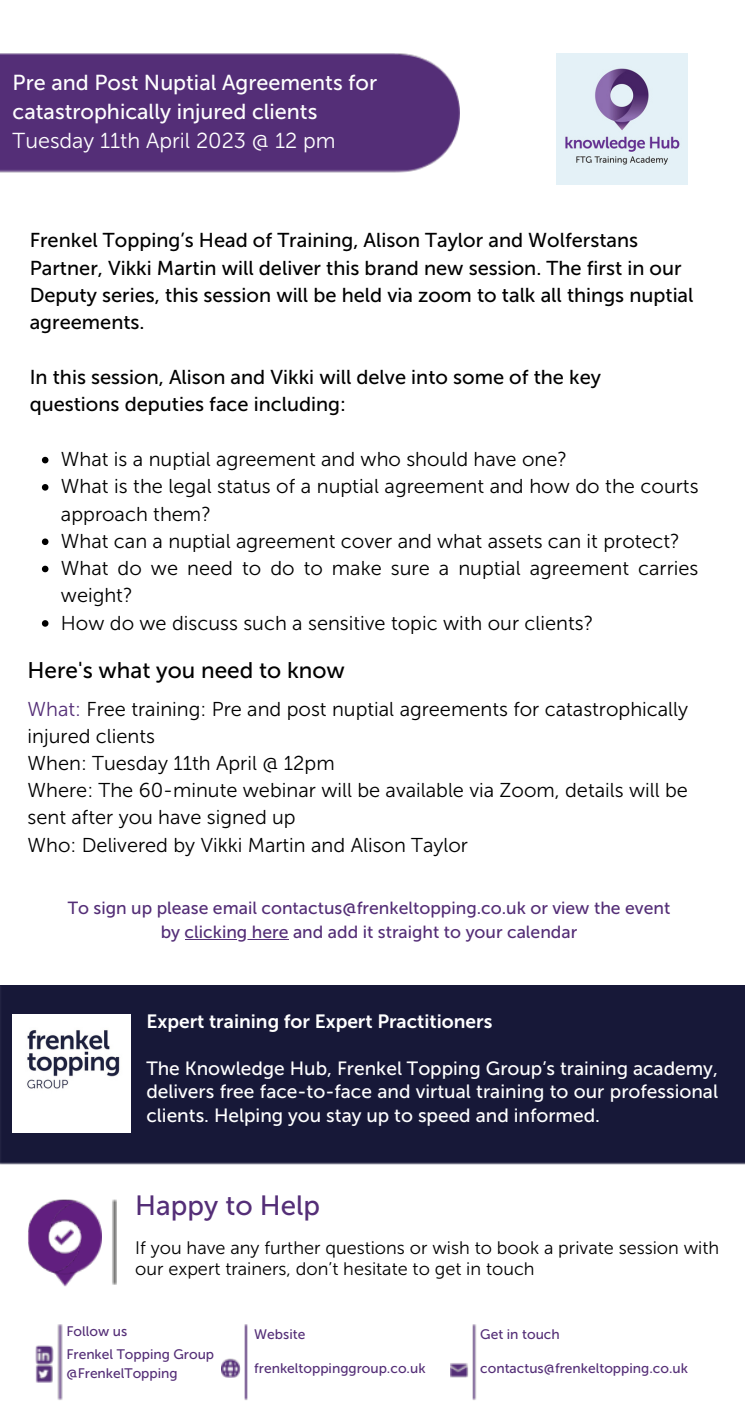
<style>
.page{position:relative;width:745px;height:1418px;background:#fff}
.page>*{position:absolute;margin:0;border:0;box-sizing:border-box;transform-origin:0 0}
.t1{font:27.75px "Museo Sans 500";color:#542e77}
.t2{font:22.5px "Museo Sans 500";color:#000}
.t3{font:21.62px/29.1px "Museo Sans 500";color:#fff}
.t4{font:21.62px "Museo Sans 300";color:#fff}
.t5{font:20px/27.2px "Museo Sans 300";color:#000}
.t6{font:20px/27.2px "Museo Sans 500";color:#000}
.t7{font:19.12px/23.5px "Museo Sans 500";color:#fff;text-align:justify}
.t8{font:19.12px "Museo Sans 700";color:#fff}
.t9{font:18.12px/21.6px "Museo Sans 300";color:#000}
.t10{font:17.5px/24.4px "Museo Sans 500";color:#542e77;text-align:center}
.t11{font:13.75px/18.8px "Museo Sans 500";color:#542e77}
.s1{color:#542e77}
</style>
<div class="page">
<div style="left:0;top:54px;width:459px;height:118px;background:#542e77"></div>
<img style="left:556px;top:53px;width:131px;height:131px">
<img style="left:58px;top:1324px;width:4px;height:76px">
<img style="left:35px;top:1345px;width:19px;height:37px">
<svg style="left:38px;top:1368px;width:12px;height:11px"></svg>
<img style="left:244px;top:1324px;width:4px;height:76px">
<img style="left:221px;top:1358px;width:19px;height:19px">
<div style="left:0;top:985px;width:744px;height:179px;background:#171838"></div>
<img style="left:472px;top:1324px;width:4px;height:76px">
<img style="left:450px;top:1363px;width:18px;height:2px">
<img style="left:450px;top:1365px;width:18px;height:12px">
<img style="left:13px;top:1014px;width:118px;height:118px">
<img style="left:54px;top:1274px;width:22px;height:12px">
<img style="left:53px;top:1202px;width:48px;height:72px">
<img style="left:28px;top:1199px;width:53px;height:74px">
<img style="left:54px;top:1228px;width:20px;height:18px">
<img style="left:112px;top:1199px;width:4px;height:85px">
<svg style="left:42px;top:457px;width:6px;height:6px"></svg>
<svg style="left:42px;top:484px;width:6px;height:6px"></svg>
<svg style="left:42px;top:538px;width:6px;height:7px"></svg>
<svg style="left:42px;top:566px;width:6px;height:6px"></svg>
<svg style="left:42px;top:620px;width:6px;height:6px"></svg>
<hr style="left:184px;top:939px;width:104px;height:1px;background:#542e77">
<p class="t3" style="left:13px;top:68px;width:366px">Pre and Post Nuptial Agreements for catastrophically injured clients</p>
<p class="t4" style="left:13px;top:128px;width:324px">Tuesday 11th April 2023 @ 12 pm</p>
<p class="t6" style="left:30px;top:227px;width:665px">Frenkel Topping’s Head of Training, Alison Taylor and Wolferstans Partner, Vikki Martin will deliver this brand new session. The first in our Deputy series, this session will be held via zoom to talk all things nuptial agreements.</p>
<p class="t6" style="left:30px;top:363px;width:572px">In this session, Alison and Vikki will delve into some of the key questions deputies face including:</p>
<p class="t5" style="left:61px;top:446px;width:639px">What is a nuptial agreement and who should have one?<br>What is the legal status of a nuptial agreement and how do the courts approach them?<br>What can a nuptial agreement cover and what assets can it protect?<br>What do we need to do to make sure a nuptial agreement carries weight?<br>How do we discuss such a sensitive topic with our clients?</p>
<p class="t2" style="left:28px;top:657px;width:319px">Here's what you need to know</p>
<p class="t5" style="left:28px;top:695px;width:662px"><span class="s1">What:</span> Free training: Pre and post nuptial agreements for catastrophically injured clients<br>When: Tuesday 11th April @ 12pm<br>Where: The 60-minute webinar will be available via Zoom, details will be sent after you have signed up<br>Who: Delivered by Vikki Martin and Alison Taylor</p>
<p class="t10" style="left:68px;top:895px;width:604px">To sign up please email contactus@frenkeltopping.co.uk or view the event by clicking here and add it straight to your calendar</p>
<p class="t8" style="left:146px;top:1009px;width:347px">Expert training for Expert Practitioners</p>
<p class="t7" style="left:146px;top:1056px;width:573px">The Knowledge Hub, Frenkel Topping Group’s training academy, delivers free face-to-face and virtual training to our professional clients. Helping you stay up to speed and informed.</p>
<h1 class="t1" style="left:135px;top:1189px;width:186px">Happy to Help</h1>
<p class="t9" style="left:135px;top:1236px;width:585px">If you have any further questions or wish to book a private session with our expert trainers, don’t hesitate to get in touch</p>
<p class="t11" style="left:66px;top:1321px;width:62px">Follow us</p>
<p class="t11" style="left:254px;top:1324px;width:53px">Website</p>
<p class="t11" style="left:254px;top:1358px;width:173px">frenkeltoppinggroup.co.uk</p>
<p class="t11" style="left:66px;top:1344px;width:149px">Frenkel Topping Group @FrenkelTopping</p>
<p class="t11" style="left:480px;top:1324px;width:81px">Get in touch</p>
<p class="t11" style="left:480px;top:1358px;width:209px">contactus@frenkeltopping.co.uk</p>
</div>
